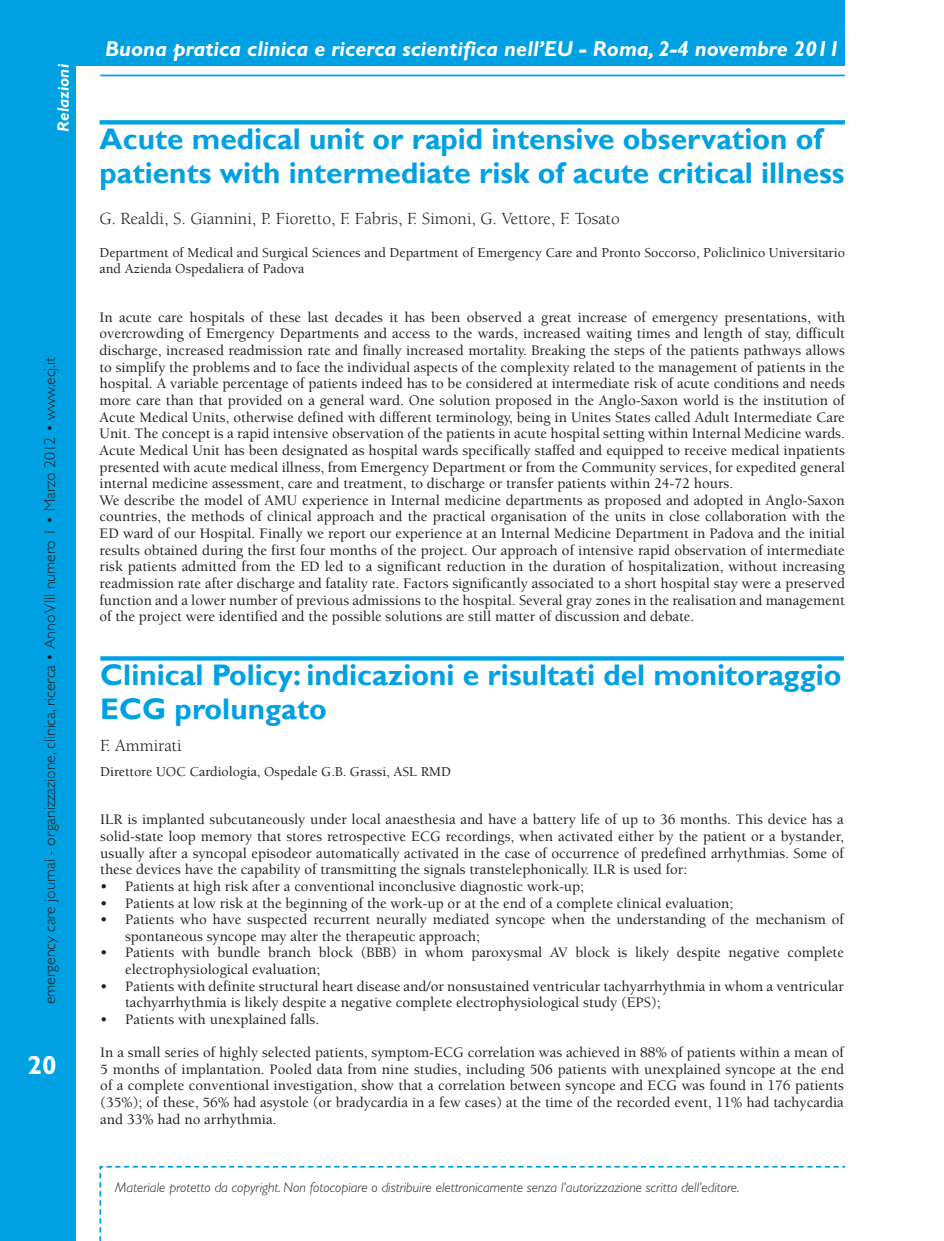
<style>
.page{position:relative;width:944px;height:1241px;background:#fff}
.page>*{position:absolute;margin:0;border:0;box-sizing:border-box;transform-origin:0 0}
.T1{font:700 29.75px/33.2px "Gill Sans";color:#00a1e3}
.t1{font:700 26.25px "Gill Sans";color:#fff}
.Normale{font:italic 700 21.7px "Gill Sans";color:#fff}
.AUTORE{font:17.5px "Berkeley";color:#231f20}
.Normale-2{font:italic 700 16.62px "Gill Sans";color:#fff}
.t2{font:300 15.75px "Gill Sans";color:#231f20}
.Normale-3{font:500 14.88px/16.6px "Berkeley";color:#231f20;text-align:justify}
.PROFESSIONE_AUTORI{font:500 14px/15.8px "Berkeley";color:#231f20}
.t3{font:italic 300 14px "Gill Sans";color:#231f20}
</style>
<div class="page">
<div style="left:1px;top:0;width:843px;height:66px;background:#00a1e3"></div>
<div style="left:0;top:0;width:75px;height:1240px;background:#00a1e3"></div>
<hr style="left:100px;top:75px;width:744px;height:1px;background:#00a1e3">
<svg style="left:99px;top:1165px;width:746px;height:75px"></svg>
<svg style="left:100px;top:120px;width:744px;height:4px;background:#09a4e4"></svg>
<svg style="left:100px;top:656px;width:743px;height:4px;background:#0fa6e4"></svg>
<p class="Normale-2" style="left:53px;top:132px;width:69px;rotate:-90deg">Relazioni</p>
<p class="t2" style="left:41px;top:1004px;width:649px;rotate:-90deg">emergency care journal - organizzazione, clinica, ricerca • Anno VIII numero 1 • Marzo 2012 • www.ecj.it</p>
<p class="t1" style="left:28px;top:1049px;width:30px">20</p>
<p class="Normale" style="left:105px;top:36px;width:736px">Buona pratica clinica e ricerca scientifica nell’EU - Roma, 2-4 novembre 2011</p>
<p class="T1" style="left:100px;top:123px;width:746px">Acute medical unit or rapid intensive observation of patients with intermediate risk of acute critical illness</p>
<p class="AUTORE" style="left:100px;top:210px;width:521px">G. Realdi, S. Giannini, P. Fioretto, F. Fabris, F. Simoni, G. Vettore, F. Tosato</p>
<p class="PROFESSIONE_AUTORI" style="left:100px;top:245px;width:746px">Department of Medical and Surgical Sciences and Department of Emergency Care and Pronto Soccorso, Policlinico Universitario and Azienda Ospedaliera of Padova</p>
<p class="Normale-3" style="left:100px;top:309px;width:746px">In acute care hospitals of these last decades it has been observed a great increase of emergency presentations, with overcrowding of Emergency Departments and access to the wards, increased waiting times and length of stay, difficult discharge, increased readmission rate and finally increased mortality. Breaking the steps of the patients pathways allows to simplify the problems and to face the individual aspects of the complexity related to the management of patients in the hospital. A variable percentage of patients indeed has to be considered at intermediate risk of acute conditions and needs more care than that provided on a general ward. One solution proposed in the Anglo-Saxon world is the institution of Acute Medical Units, otherwise defined with different terminology, being in Unites States called Adult Intermediate Care Unit. The concept is a rapid intensive observation of the patients in acute hospital setting within Internal Medicine wards.<br>Acute Medical Unit has been designated as hospital wards specifically staffed and equipped to receive medical inpatients presented with acute medical illness, from Emergency Department or from the Community services, for expedited general internal medicine assessment, care and treatment, to discharge or transfer patients within 24-72 hours.</p>
<p class="Normale-3" style="left:100px;top:492px;width:746px">We describe the model of AMU experience in Internal medicine departments as proposed and adopted in Anglo-Saxon countries, the methods of clinical approach and the practical organisation of the units in close collaboration with the ED ward of our Hospital. Finally we report our experience at an Internal Medicine Department in Padova and the initial results obtained during the first four months of the project. Our approach of intensive rapid observation of intermediate risk patients admitted from the ED led to a significant reduction in the duration of hospitalization, without increasing readmission rate after discharge and fatality rate. Factors significantly associated to a short hospital stay were a preserved function and a lower number of previous admissions to the hospital. Several gray zones in the realisation and management of the project were identified and the possible solutions are still matter of discussion and debate.</p>
<p class="T1" style="left:100px;top:659px;width:742px">Clinical Policy: indicazioni e risultati del monitoraggio<br>ECG prolungato</p>
<p class="AUTORE" style="left:100px;top:735px;width:83px">F. Ammirati</p>
<p class="PROFESSIONE_AUTORI" style="left:100px;top:764px;width:352px">Direttore UOC Cardiologia, Ospedale G.B. Grassi, ASL RMD</p>
<p class="Normale-3" style="left:100px;top:811px;width:745px">ILR is implanted subcutaneously under local anaesthesia and have a battery life of up to 36 months. This device has a solid-state loop memory that stores retrospective ECG recordings, when activated either by the patient or a bystander, usually after a syncopal episodeor automatically activated in the case of occurrence of predefined arrhythmias. Some of these devices have the capability of transmitting the signals transtelephonically. ILR is used for:</p>
<p class="Normale-3" style="left:100px;top:878px;width:485px">• Patients at high risk after a conventional inconclusive diagnostic work-up;</p>
<p class="Normale-3" style="left:100px;top:894px;width:634px">• Patients at low risk at the beginning of the work-up or at the end of a complete clinical evaluation;</p>
<p class="Normale-3" style="left:125px;top:911px;width:720px;text-indent:-25px">• Patients who have suspected recurrent neurally mediated syncope when the understanding of the mechanism of spontaneous syncope may alter the therapeutic approach;</p>
<p class="Normale-3" style="left:125px;top:944px;width:720px;text-indent:-25px">• Patients with bundle branch block (BBB) in whom paroxysmal AV block is likely despite negative complete electrophysiological evaluation;</p>
<p class="Normale-3" style="left:125px;top:977px;width:720px;text-indent:-25px">• Patients with definite structural heart disease and/or nonsustained ventricular tachyarrhythmia in whom a ventricular tachyarrhythmia is likely despite a negative complete electrophysiological study (EPS);</p>
<p class="Normale-3" style="left:100px;top:1011px;width:220px">• Patients with unexplained falls.</p>
<p class="Normale-3" style="left:100px;top:1044px;width:745px">In a small series of highly selected patients, symptom-ECG correlation was achieved in 88% of patients within a mean of 5 months of implantation. Pooled data from nine studies, including 506 patients with unexplained syncope at the end of a complete conventional investigation, show that a correlation between syncope and ECG was found in 176 patients (35%); of these, 56% had asystole (or bradycardia in a few cases) at the time of the recorded event, 11% had tachycardia and 33% had no arrhythmia.</p>
<p class="t3" style="left:115px;top:1179px;width:625px">Materiale protetto da copyright. Non fotocopiare o distribuire elettronicamente senza l’autorizzazione scritta dell’editore.</p>
</div>
